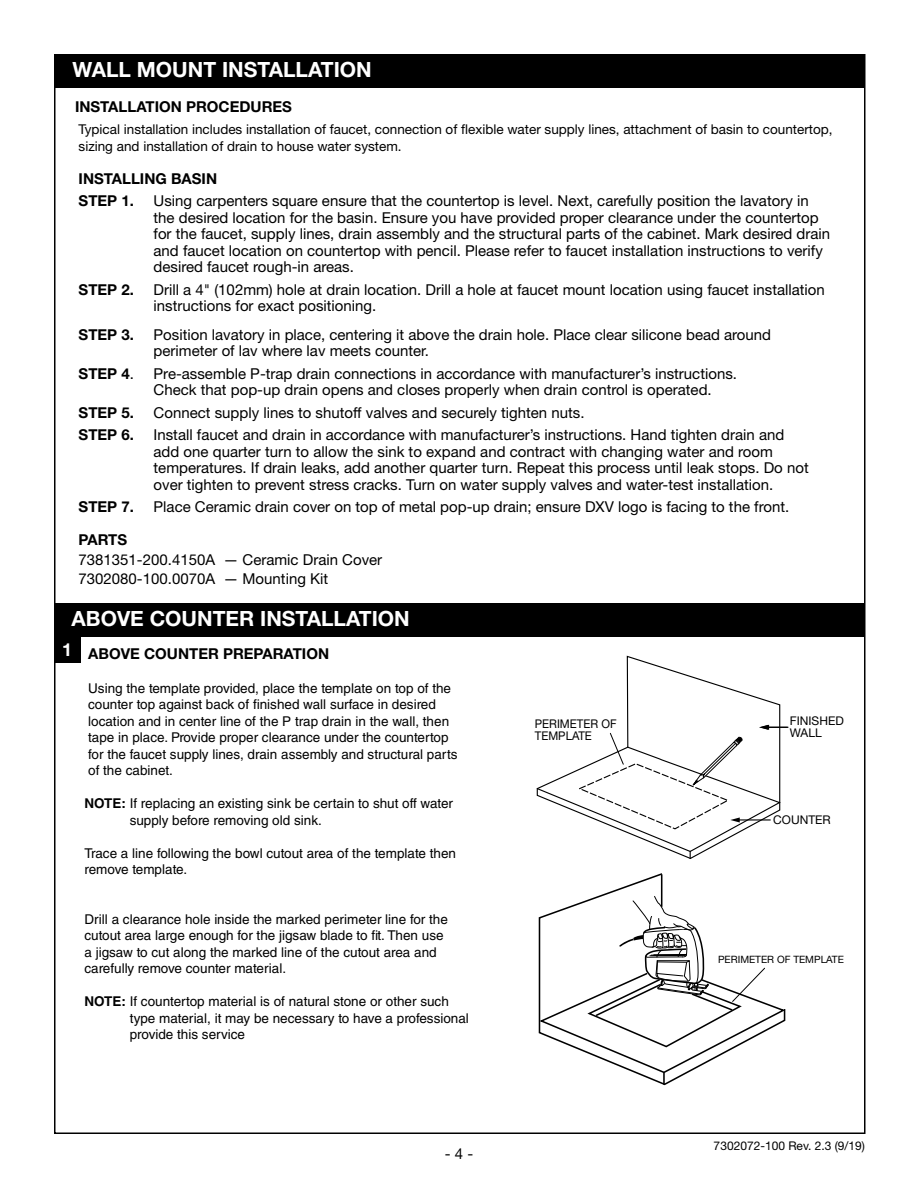
<style>
.page{position:relative;width:918px;height:1188px;background:#fff}
.page>*{position:absolute;margin:0;border:0;box-sizing:border-box;transform-origin:0 0}
.t1{font:700 21px "Helvetica Neue LT Std";color:#fff}
.t2{font:15px/16.5px "Helvetica Neue LT Std";color:#000}
.t3{font:700 15px/22.5px "Helvetica Neue LT Std";color:#000}
.t4{font:13.5px/16.5px "Helvetica LT Std";color:#000}
.t5{font:13.5px/16.5px "Helvetica Neue LT Std";color:#000}
.t6{font:12px "Helvetica Neue LT Std";color:#000}
.t7{font:12px/12px "Helvetica Neue";color:#000}
.t8{font:12px/12px "Helvetica Neue";color:#000;scale:.95 1}
.t9{font:10.05px "Helvetica Neue LT Std";color:#000}
.s1{font-weight:400}
.s2{font-weight:700}
</style>
<div class="page">
<div style="left:54px;top:54px;width:810px;height:34px;background:#000"></div>
<div style="left:54px;top:603px;width:810px;height:34px;background:#000"></div>
<div style="left:54px;top:638px;width:26px;height:25px;background:#000"></div>
<svg style="left:626px;top:655px;width:155px;height:204px"></svg>
<svg style="left:536px;top:725px;width:252px;height:133px"></svg>
<hr style="left:661px;top:875px;width:1px;height:32px;background:#000">
<svg style="left:538px;top:895px;width:248px;height:190px"></svg>
<h1 class="t1" style="left:72px;top:57px;width:301px">WALL MOUNT INSTALLATION</h1>
<p class="t3" style="left:75px;top:96px;width:218px">INSTALLATION PROCEDURES</p>
<p class="t5" style="left:79px;top:121px;width:756px">Typical installation includes installation of faucet, connection of flexible water supply lines, attachment of basin to countertop, sizing and installation of drain to house water system.</p>
<p class="t3" style="left:79px;top:167px;width:140px">INSTALLING BASIN<br>STEP 1.</p>
<p class="t2" style="left:154px;top:193px;width:678px">Using carpenters square ensure that the countertop is level. Next, carefully position the lavatory in the desired location for the basin. Ensure you have provided proper clearance under the countertop for the faucet, supply lines, drain assembly and the structural parts of the cabinet. Mark desired drain and faucet location on countertop with pencil. Please refer to faucet installation instructions to verify desired faucet rough-in areas.</p>
<p class="t3" style="left:79px;top:278px;width:57px">STEP 2.</p>
<p class="t2" style="left:154px;top:281px;width:673px">Drill a 4" (102mm) hole at drain location. Drill a hole at faucet mount location using faucet installation instructions for exact positioning.</p>
<p class="t3" style="left:79px;top:323px;width:57px">STEP 3.</p>
<p class="t2" style="left:154px;top:326px;width:619px">Position lavatory in place, centering it above the drain hole. Place clear silicone bead around perimeter of lav where lav meets counter.</p>
<p class="t3" style="left:79px;top:362px;width:57px">STEP 4<span class="s1">.</span></p>
<p class="t2" style="left:154px;top:365px;width:585px">Pre-assemble P-trap drain connections in accordance with manufacturer’s instructions.<br>Check that pop-up drain opens and closes properly when drain control is operated.</p>
<p class="t3" style="left:79px;top:401px;width:57px">STEP 5.</p>
<p class="t2" style="left:154px;top:404px;width:432px">Connect supply lines to shutoff valves and securely tighten nuts.</p>
<p class="t3" style="left:79px;top:424px;width:57px">STEP 6.</p>
<p class="t2" style="left:154px;top:427px;width:657px">Install faucet and drain in accordance with manufacturer’s instructions. Hand tighten drain and add one quarter turn to allow the sink to expand and contract with changing water and room temperatures. If drain leaks, add another quarter turn. Repeat this process until leak stops. Do not over tighten to prevent stress cracks. Turn on water supply valves and water-test installation.</p>
<p class="t3" style="left:79px;top:496px;width:57px">STEP 7.</p>
<p class="t2" style="left:154px;top:499px;width:637px">Place Ceramic drain cover on top of metal pop-up drain; ensure DXV logo is facing to the front.</p>
<p class="t3" style="left:79px;top:529px;width:50px">PARTS</p>
<p class="t2" style="left:79px;top:550px;width:305px;line-height:19.5px">7381351-200.4150A — Ceramic Drain Cover<br>7302080-100.0070A — Mounting Kit</p>
<h1 class="t1" style="left:72px;top:606px;width:340px">ABOVE COUNTER INSTALLATION</h1>
<p class="t3" style="left:62px;top:642px;width:268px"><sup>1</sup> ABOVE COUNTER PREPARATION</p>
<p class="t4" style="left:88px;top:680px;width:371px">Using the template provided, place the template on top of the counter top against back of finished wall surface in desired location and in center line of the P trap drain in the wall, then tape in place. Provide proper clearance under the countertop for the faucet supply lines, drain assembly and structural parts of the cabinet.</p>
<p class="t4" style="left:130px;top:795px;width:325px;text-indent:-45px"><span class="s2">NOTE:</span> If replacing an existing sink be certain to shut off water supply before removing old sink.</p>
<p class="t4" style="left:84px;top:845px;width:373px">Trace a line following the bowl cutout area of the template then remove template.</p>
<p class="t4" style="left:84px;top:911px;width:365px">Drill a clearance hole inside the marked perimeter line for the cutout area large enough for the jigsaw blade to fit. Then use a jigsaw to cut along the marked line of the cutout area and carefully remove counter material.</p>
<p class="t4" style="left:130px;top:993px;width:341px;text-indent:-45px"><span class="s2">NOTE:</span> If countertop material is of natural stone or other such type material, it may be necessary to have a professional provide this service</p>
<p class="t2" style="left:445px;top:1145px;width:30px">- 4 -</p>
<p class="t8" style="left:535px;top:718px;width:88px">PERIMETER OF<br>TEMPLATE</p>
<p class="t7" style="left:790px;top:715px;width:55px">FINISHED<br>WALL</p>
<p class="t7" style="left:773px;top:814px;width:59px">COUNTER</p>
<p class="t9" style="left:718px;top:953px;width:127px">PERIMETER OF TEMPLATE</p>
<p class="t6" style="left:714px;top:1139px;width:153px">7302072-100 Rev. 2.3 (9/19)</p>
</div>
